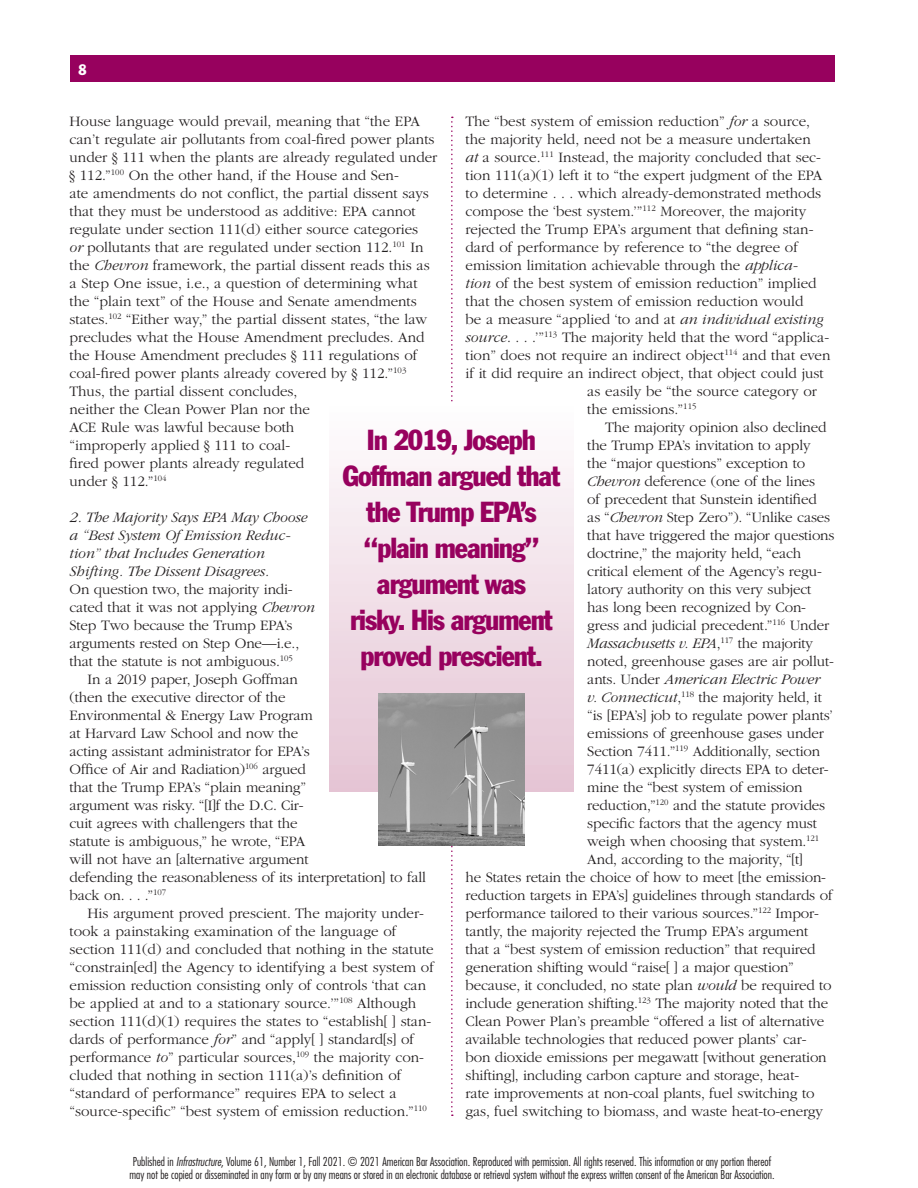
<style>
.page{position:relative;width:918px;height:1188px;background:#fff}
.page>*{position:absolute;margin:0;border:0;box-sizing:border-box;transform-origin:0 0}
.t1{font:condensed 28.5px/36px "Franklin Gothic Std";letter-spacing:-.035em;color:#97015e;text-align:center}
.t2{font:300 15px/18px "ITC Garamond Std";color:#231f20}
.t3{font:italic 300 15px/18px "ITC Garamond Std";color:#231f20}
.t4{font:condensed 15px "Franklin Gothic Std";color:#fff}
.t5{font:300 condensed 12px/13.5px "Futura Std";color:#231f20}
.s1{font-style:italic}
.s2{font-style:normal}
</style>
<div class="page">
<div style="left:70px;top:56px;width:765px;height:26px;background:#97015e"></div>
<svg style="left:451px;top:117px;width:2px;height:999px"></svg>
<div style="left:329px;top:404px;width:245px;height:388px;background:linear-gradient(to bottom,#fefdfe,#e5c4d4)"></div>
<img style="left:379px;top:693px;width:145px;height:153px">
<p class="t4" style="left:79px;top:60px;width:10px">8</p>
<p class="t2" style="left:70px;top:112px;width:369px">House language would prevail, meaning that “the EPA can’t regulate air pollutants from coal-fired power plants under § 111 when the plants are already regulated under § 112.”<sup>100</sup> On the other hand, if the House and Sen-<br>ate amendments do not conflict, the partial dissent says that they must be understood as additive: EPA cannot regulate under section 111(d) either source categories<br><span class="s1">or</span> pollutants that are regulated under section 112.<sup>101</sup> In the <span class="s1">Chevron</span> framework, the partial dissent reads this as a Step One issue, i.e., a question of determining what the “plain text” of the House and Senate amendments states.<sup>102</sup> “Either way,” the partial dissent states, “the law precludes what the House Amendment precludes. And the House Amendment precludes § 111 regulations of coal-fired power plants already covered by § 112.”<sup>103<br></sup>Thus, the partial dissent concludes,<br>neither the Clean Power Plan nor the<br>ACE Rule was lawful because both<br>“improperly applied § 111 to coal-<br>fired power plants already regulated<br>under § 112.”<sup>104</sup></p>
<p class="t3" style="left:70px;top:508px;width:239px">2. The Majority Says EPA May Choose a “Best System Of Emission Reduc&shy;tion” that Includes Generation Shifting. The Dissent Disagrees.</p>
<p class="t2" style="left:70px;top:580px;width:247px">On question two, the majority indi&shy;cated that it was not applying <span class="s1">Chevron </span>Step Two because the Trump EPA’s arguments rested on Step One—i.e., that the statute is not ambiguous.<sup>105</sup></p>
<p class="t2" style="left:70px;top:670px;width:358px;text-indent:18px">In a 2019 paper, Joseph Goffman<br>(then the executive director of the<br>Environmental &amp; Energy Law Program<br>at Harvard Law School and now the<br>acting assistant administrator for EPA’s<br>Office of Air and Radiation)<sup>106</sup> argued<br>that the Trump EPA’s “plain meaning”<br>argument was risky. “[I]f the D.C. Cir-<br>cuit agrees with challengers that the<br>statute is ambiguous,” he wrote, “EPA<br>will not have an [alternative argument<br>defending the reasonableness of its interpretation] to fall back on. . . .”<sup>107</sup></p>
<p class="t2" style="left:70px;top:904px;width:366px;text-indent:18px">His argument proved prescient. The majority under&shy;took a painstaking examination of the language of section 111(d) and concluded that nothing in the statute “constrain[ed] the Agency to identifying a best system of emission reduction consisting only of controls ‘that can be applied at and to a stationary source.’”<sup>108</sup> Although section 111(d)(1) requires the states to “establish[ ] stan&shy;dards of performance <span class="s1">for</span>” and “apply[ ] standard[s] of performance <span class="s1">to</span>” particular sources,<sup>109</sup> the majority con&shy;cluded that nothing in section 111(a)’s definition of “standard of performance” requires EPA to select a “source-specific” “best system of emission reduction.”<sup>110</sup></p>
<p class="t2" style="left:466px;top:112px;width:346px">The “best system of emission reduction” <span class="s1">for</span> a source,</p>
<p class="t2" style="left:466px;top:130px;width:347px">the majority held, need not be a measure undertaken</p>
<p class="t2" style="left:466px;top:148px;width:357px"><span class="s1">at</span> a source.<sup>111</sup> Instead, the majority concluded that sec-</p>
<p class="t2" style="left:466px;top:166px;width:358px">tion 111(a)(1) left it to “the expert judgment of the EPA</p>
<p class="t2" style="left:466px;top:184px;width:357px">to determine . . . which already-demonstrated methods</p>
<p class="t2" style="left:466px;top:202px;width:342px">compose the ‘best system.’”<sup>112</sup> Moreover, the majority</p>
<p class="t2" style="left:466px;top:220px;width:349px">rejected the Trump EPA’s argument that defining stan-</p>
<p class="t2" style="left:466px;top:238px;width:334px">dard of performance by reference to “the degree of</p>
<p class="t2" style="left:466px;top:256px;width:334px">emission limitation achievable through the <span class="s1">applica-</span></p>
<p class="t2" style="left:466px;top:274px;width:353px"><span class="s1">tion</span> of the best system of emission reduction” implied</p>
<p class="t2" style="left:466px;top:292px;width:339px">that the chosen system of emission reduction would</p>
<p class="t2" style="left:466px;top:310px;width:360px">be a measure “applied ‘to and at <span class="s1">an individual existing</span></p>
<p class="t2" style="left:466px;top:328px;width:365px"><span class="s1">source</span>. . . .’”<sup>113</sup> The majority held that the word “applica-</p>
<p class="t2" style="left:466px;top:346px;width:366px">tion” does not require an indirect object<sup>114</sup> and that even</p>
<p class="t2" style="left:466px;top:364px;width:360px">if it did require an indirect object, that object could just</p>
<p class="t2" style="left:587px;top:382px;width:231px">as easily be “the source category or</p>
<p class="t2" style="left:587px;top:400px;width:111px">the emissions.”<sup>115</sup></p>
<p class="t2" style="left:605px;top:418px;width:223px">The majority opinion also declined</p>
<p class="t2" style="left:587px;top:436px;width:225px">the Trump EPA’s invitation to apply</p>
<p class="t2" style="left:587px;top:454px;width:219px">the “major questions” exception to</p>
<p class="t2" style="left:587px;top:472px;width:229px"><span class="s1">Chevron</span> deference (one of the lines</p>
<p class="t2" style="left:587px;top:490px;width:231px">of precedent that Sunstein identified</p>
<p class="t2" style="left:587px;top:508px;width:244px">as “<span class="s1">Chevron</span> Step Zero”). “Unlike cases</p>
<p class="t2" style="left:587px;top:526px;width:249px">that have triggered the major questions</p>
<p class="t2" style="left:587px;top:544px;width:216px">doctrine,” the majority held, “each</p>
<p class="t2" style="left:587px;top:562px;width:236px">critical element of the Agency’s regu-</p>
<p class="t2" style="left:587px;top:580px;width:226px">latory authority on this very subject</p>
<p class="t2" style="left:587px;top:598px;width:220px">has long been recognized by Con-</p>
<p class="t2" style="left:587px;top:616px;width:243px">gress and judicial precedent.”<sup>116</sup> Under</p>
<p class="t3" style="left:587px;top:634px;width:227px">Massachusetts v. EPA<span class="s2">,</span><sup>117</sup> <span class="s2">the majority</span></p>
<p class="t2" style="left:587px;top:652px;width:248px">noted, greenhouse gases are air pollut-</p>
<p class="t3" style="left:587px;top:670px;width:234px"><span class="s2">ants. Under</span> American Electric Power</p>
<p class="t2" style="left:587px;top:688px;width:236px"><span class="s1">v. Connecticut</span>,<sup>118</sup> the majority held, it</p>
<p class="t2" style="left:587px;top:706px;width:247px">“is [EPA’s] job to regulate power plants’</p>
<p class="t2" style="left:587px;top:724px;width:238px">emissions of greenhouse gases under</p>
<p class="t2" style="left:587px;top:742px;width:234px">Section 7411.”<sup>119</sup> Additionally, section</p>
<p class="t2" style="left:587px;top:760px;width:243px">7411(a) explicitly directs EPA to deter-</p>
<p class="t2" style="left:587px;top:778px;width:217px">mine the “best system of emission</p>
<p class="t2" style="left:587px;top:796px;width:239px">reduction,”<sup>120</sup> and the statute provides</p>
<p class="t2" style="left:587px;top:814px;width:231px">specific factors that the agency must</p>
<p class="t2" style="left:587px;top:832px;width:233px">weigh when choosing that system.<sup>121</sup></p>
<p class="t2" style="left:587px;top:850px;width:217px">And, according to the majority, “[t]</p>
<p class="t2" style="left:466px;top:868px;width:362px">he States retain the choice of how to meet [the emission-</p>
<p class="t2" style="left:466px;top:886px;width:369px">reduction targets in EPA’s] guidelines through standards of</p>
<p class="t2" style="left:466px;top:904px;width:355px">performance tailored to their various sources.”<sup>122</sup> Impor-</p>
<p class="t2" style="left:466px;top:922px;width:344px">tantly, the majority rejected the Trump EPA’s argument</p>
<p class="t2" style="left:466px;top:940px;width:352px">that a “best system of emission reduction” that required</p>
<p class="t2" style="left:466px;top:958px;width:330px">generation shifting would “raise[ ] a major question”</p>
<p class="t2" style="left:466px;top:976px;width:368px">because, it concluded, no state plan <span class="s1">would</span> be required to</p>
<p class="t2" style="left:466px;top:994px;width:364px">include generation shifting.<sup>123</sup> The majority noted that the</p>
<p class="t2" style="left:466px;top:1012px;width:360px">Clean Power Plan’s preamble “offered a list of alternative</p>
<p class="t2" style="left:466px;top:1030px;width:342px">available technologies that reduced power plants’ car-</p>
<p class="t2" style="left:466px;top:1048px;width:363px">bon dioxide emissions per megawatt [without generation</p>
<p class="t2" style="left:466px;top:1066px;width:335px">shifting], including carbon capture and storage, heat-</p>
<p class="t2" style="left:466px;top:1084px;width:350px">rate improvements at non-coal plants, fuel switching to</p>
<p class="t2" style="left:466px;top:1102px;width:359px">gas, fuel switching to biomass, and waste heat-to-energy</p>
<h1 class="t1" style="left:343px;top:422px;width:219px">In 2019, Joseph<br>Goffman argued that the Trump EPA’s “plain meaning” argument was<br>risky. His argument proved prescient.</h1>
<p class="t5" style="left:129px;top:1154px;width:647px">Published in <span class="s1">Infrastructure</span>, Volume 61, Number 1, Fall 2021. © 2021 American Bar Association. Reproduced with permission. All rights reserved. This information or any portion thereof may not be copied or disseminated in any form or by any means or stored in an electronic database or retrieval system without the express written consent of the American Bar Association.</p>
</div>
